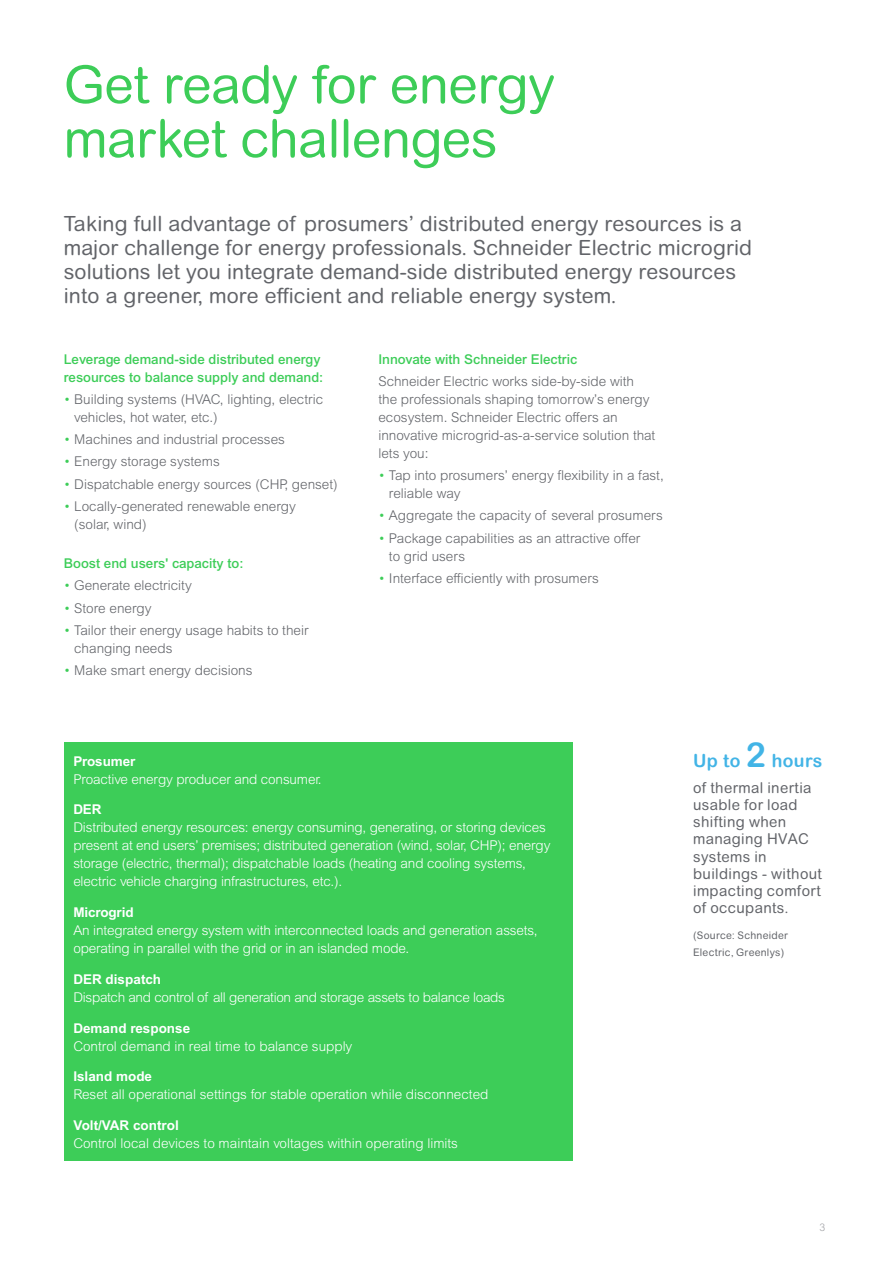
<style>
.page{position:relative;width:893px;height:1263px;background:#fff}
.page>*{position:absolute;margin:0;border:0;box-sizing:border-box;transform-origin:0 0}
.t1{font:52.5px/54px "Arial Rounded MT Pro";letter-spacing:-.01em;color:#3dcd58}
.t2{font:21px/24px "Arial Rounded MT Pro";letter-spacing:.005em;color:#626469}
.t3{font:18px "Arial Rounded MT Bold";letter-spacing:.025em;color:#42b4e6}
.t4{font:15px/17.2px "Arial Rounded MT Pro";letter-spacing:.025em;color:#626469}
.t5{font:300 13.5px/18px "Arial MT Std";color:#626469}
.t6{font:300 13.5px/18px "Arial MT Std";letter-spacing:-.01em;color:#fff}
.t7{font:500 13.5px/18px "Arial MT Std";color:#3dcd58}
.t8{font:700 13.5px "Arial MT Std";color:#fff}
.t9{font:10.5px/17.2px "Arial Rounded MT Pro";letter-spacing:.025em;color:#626469}
.t10{font:300 10.5px "Arial Rounded MT Pro";color:#9fa0a4}
.s1{color:#3dcd58}
.s2{font-size:34.5px}
</style>
<div class="page">
<div style="left:64px;top:742px;width:508px;height:418px;background:#3dcd58"></div>
<hr style="left:34px;top:1199px;width:859px;height:1px;background:#626469">
<hr style="left:34px;top:64px;width:1px;height:1135px;background:#626469">
<hr style="left:861px;top:64px;width:1px;height:1199px;background:#626469">
<hr style="left:64px;top:1251px;width:829px;height:1px;background:#626469">
<hr style="left:64px;top:1234px;width:829px;height:1px;background:#626469">
<hr style="left:64px;top:1216px;width:829px;height:1px;background:#626469">
<hr style="left:34px;top:63px;width:859px;height:1px;background:#626469">
<div style="left:803px;top:108px;width:90px;height:101px;background:#fff"></div>
<div style="left:0;top:995px;width:64px;height:101px;background:#fff"></div>
<div style="left:0;top:108px;width:64px;height:101px;background:#fff"></div>
<div style="left:64px;top:1216px;width:24px;height:35px;background:#fff"></div>
<div style="left:64px;top:1251px;width:24px;height:12px;background:#fff"></div>
<div style="left:64px;top:1199px;width:24px;height:18px;background:#fff"></div>
<h1 class="t1" style="left:64px;top:59px;width:493px">Get ready for energy market challenges</h1>
<p class="t2" style="left:64px;top:213px;width:690px">Taking full advantage of prosumers’ distributed energy resources is a major challenge for energy professionals. Schneider Electric microgrid solutions let you integrate demand-side distributed energy resources into a greener, more efficient and reliable energy system.</p>
<p class="t7" style="left:64px;top:350px;width:261px">Leverage demand-side distributed energy resources to balance supply and demand:</p>
<p class="t5" style="left:74px;top:391px;width:250px;text-indent:-11px"><span class="s1">•</span> Building systems (HVAC, lighting, electric vehicles, hot water, etc.)</p>
<p class="t5" style="left:64px;top:431px;width:223px"><span class="s1">•</span> Machines and industrial processes</p>
<p class="t5" style="left:64px;top:453px;width:158px"><span class="s1">•</span> Energy storage systems</p>
<p class="t5" style="left:64px;top:475px;width:275px"><span class="s1">•</span> Dispatchable energy sources (CHP, genset)</p>
<p class="t5" style="left:74px;top:498px;width:223px;text-indent:-11px"><span class="s1">•</span> Locally-generated renewable energy (solar, wind)</p>
<p class="t7" style="left:64px;top:555px;width:181px">Boost end users' capacity to:</p>
<p class="t5" style="left:64px;top:577px;width:130px"><span class="s1">•</span> Generate electricity</p>
<p class="t5" style="left:64px;top:599px;width:89px"><span class="s1">•</span> Store energy</p>
<p class="t5" style="left:74px;top:622px;width:236px;text-indent:-11px"><span class="s1">•</span> Tailor their energy usage habits to their changing needs</p>
<p class="t5" style="left:64px;top:662px;width:190px"><span class="s1">•</span> Make smart energy decisions</p>
<p class="t7" style="left:378px;top:350px;width:200px">Innovate with Schneider Electric</p>
<p class="t5" style="left:378px;top:373px;width:278px">Schneider Electric works side-by-side with the professionals shaping tomorrow’s energy ecosystem. Schneider Electric offers an innovative microgrid-as-a-service solution that lets you:</p>
<p class="t5" style="left:389px;top:467px;width:276px;text-indent:-11px"><span class="s1">•</span> Tap into prosumers’ energy flexibility in a fast, reliable way</p>
<p class="t5" style="left:378px;top:507px;width:286px"><span class="s1">•</span> Aggregate the capacity of several prosumers</p>
<p class="t5" style="left:389px;top:529px;width:253px;text-indent:-11px"><span class="s1">•</span> Package capabilities as an attractive offer to grid users</p>
<p class="t5" style="left:378px;top:570px;width:222px"><span class="s1">•</span> Interface efficiently with prosumers</p>
<p class="t8" style="left:73px;top:753px;width:63px">Prosumer</p>
<p class="t6" style="left:73px;top:771px;width:250px">Proactive energy producer and consumer.</p>
<p class="t8" style="left:73px;top:802px;width:30px">DER</p>
<p class="t6" style="left:73px;top:819px;width:479px">Distributed energy resources: energy consuming, generating, or storing devices present at end users’ premises; distributed generation (wind, solar, CHP); energy storage (electric, thermal); dispatchable loads (heating and cooling systems, electric vehicle charging infrastructures, etc.).</p>
<p class="t8" style="left:73px;top:904px;width:62px">Microgrid</p>
<p class="t6" style="left:73px;top:922px;width:466px">An integrated energy system with interconnected loads and generation assets, operating in parallel with the grid or in an islanded mode.</p>
<p class="t8" style="left:73px;top:971px;width:89px">DER dispatch</p>
<p class="t6" style="left:73px;top:989px;width:433px">Dispatch and control of all generation and storage assets to balance loads</p>
<p class="t8" style="left:73px;top:1020px;width:118px">Demand response</p>
<p class="t6" style="left:73px;top:1037px;width:280px">Control demand in real time to balance supply</p>
<p class="t8" style="left:73px;top:1069px;width:80px">Island mode</p>
<p class="t6" style="left:73px;top:1086px;width:417px">Reset all operational settings for stable operation while disconnected</p>
<p class="t8" style="left:73px;top:1117px;width:107px">Volt/VAR control</p>
<p class="t6" style="left:73px;top:1135px;width:386px">Control local devices to maintain voltages within operating limits</p>
<h3 class="t3" style="left:693px;top:750px;width:131px">Up to <span class="s2">2</span> hours</h3>
<p class="t4" style="left:693px;top:779px;width:130px">of thermal inertia usable for load shifting when managing HVAC systems in buildings - without impacting comfort of occupants.</p>
<p class="t9" style="left:693px;top:927px;width:96px">(Source: Schneider<br>Electric, Greenlys)</p>
<p class="t10" style="left:820px;top:1221px;width:7px">3</p>
</div>
